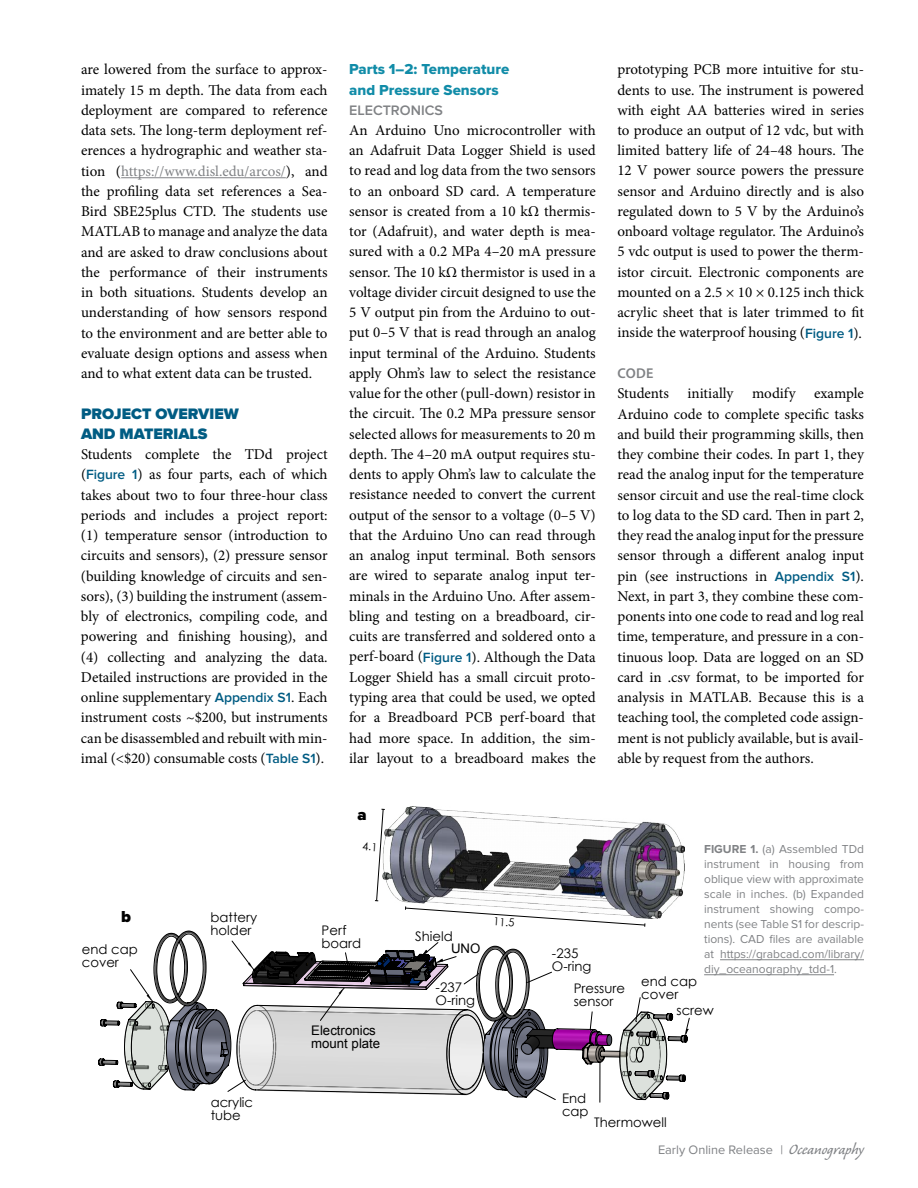
<style>
.page{position:relative;width:918px;height:1188px;background:#fff}
.page>*{position:absolute;margin:0;border:0;box-sizing:border-box;transform-origin:0 0}
.t1{font:900 16.5px "Proxima Nova";color:#000}
.t2{font:900 15.75px/20.2px "Proxima Nova";color:#005c83}
.t3{font:15px/20.2px "Minion Pro";letter-spacing:-.005em;color:#000;text-align:justify}
.t4{font:15px/20.2px "Proxima Nova Extrabld";color:#118ca8}
.t5{font:600 14.25px "Proxima Nova";color:#808285}
.t6{font:600 14.25px "Myriad Pro";color:#808285}
.t7{font:13.2px/13.2px "Century Gothic";color:#000}
.t8{font:13.2px/13.2px "Arial";color:#000}
.t9{font:12.75px "Proxima Nova";color:#808285}
.t10{font:12px/15px "Proxima Nova";color:#808285;text-align:justify}
.t11{font:10.95px "Century Gothic";color:#000}
.s1{color:#808285}
.s2{font-family:"Proxima Nova";font-weight:600;font-size:13.8px;color:#005c83}
.s3{font-weight:700}
.s4{font-family:"Caliban Std";font-size:18.75px}
</style>
<div class="page">
<hr style="left:121px;top:177px;width:165px;height:1px;background:#808285">
<img style="left:385px;top:807px;width:299px;height:84px">
<img style="left:186px;top:891px;width:522px;height:84px">
<svg style="left:98px;top:931px;width:590px;height:169px"></svg>
<svg style="left:405px;top:906px;width:241px;height:21px"></svg>
<hr style="left:720px;top:960px;width:144px;height:1px;background:#808285">
<hr style="left:704px;top:975px;width:130px;height:1px;background:#808285">
<svg style="left:362px;top:808px;width:23px;height:94px"></svg>
<p class="t3" style="left:81px;top:59px;width:248px">are lowered from the surface to approx&shy;imately 15 m depth. The data from each deployment are compared to reference data sets. The long-term deployment ref&shy;erences a hydrographic and weather sta&shy;tion (<span class="s1">https://www.disl.edu/arcos/</span>), and the profiling data set references a Sea-Bird SBE25plus CTD. The students use MATLAB to manage and analyze the data and are asked to draw conclusions about the performance of their instruments in both situations. Students develop an understanding of how sensors respond to the environment and are better able to evaluate design options and assess when and to what extent data can be trusted.</p>
<p class="t2" style="left:81px;top:403px;width:159px">PROJECT OVERVIEW<br>AND MATERIALS</p>
<p class="t3" style="left:81px;top:444px;width:248px">Students complete the TDd project (<span class="s2">Figure 1</span>) as four parts, each of which takes about two to four three-hour class periods and includes a project report: (1) temperature sensor (introduction to circuits and sensors), (2) pressure sensor (building knowledge of circuits and sen&shy;sors), (3) building the instrument (assem&shy;bly of electronics, compiling code, and powering and finishing housing), and (4) collecting and analyzing the data.<br>Detailed instructions are provided in the online supplementary <span class="s2">Appendix S1</span>. Each instrument costs ~$200, but instruments can be disassembled and rebuilt with min&shy;imal (&lt;$20) consumable costs (<span class="s2">Table S1</span>).</p>
<p class="t4" style="left:349px;top:59px;width:162px">Parts 1–2: Temperature and Pressure Sensors</p>
<p class="t5" style="left:349px;top:102px;width:95px">ELECTRONICS</p>
<p class="t3" style="left:349px;top:120px;width:248px">An Arduino Uno microcontroller with an Adafruit Data Logger Shield is used to read and log data from the two sensors to an onboard SD card. A temperature sensor is created from a 10 kΩ thermis&shy;tor (Adafruit), and water depth is mea&shy;sured with a 0.2 MPa 4–20 mA pressure sensor. The 10 kΩ thermistor is used in a voltage divider circuit designed to use the 5 V output pin from the Arduino to out&shy;put 0–5 V that is read through an analog input terminal of the Arduino. Students apply Ohm’s law to select the resistance value for the other (pull-down) resistor in the circuit. The 0.2 MPa pressure sensor selected allows for measurements to 20 m depth. The 4–20 mA output requires stu&shy;dents to apply Ohm’s law to calculate the resistance needed to convert the current output of the sensor to a voltage (0–5 V) that the Arduino Uno can read through an analog input terminal. Both sensors are wired to separate analog input ter&shy;minals in the Arduino Uno. After assem&shy;bling and testing on a breadboard, cir&shy;cuits are transferred and soldered onto a perf-board (<span class="s2">Figure 1</span>). Although the Data Logger Shield has a small circuit proto&shy;typing area that could be used, we opted for a Breadboard PCB perf-board that had more space. In addition, the sim&shy;ilar layout to a breadboard makes the</p>
<p class="t1" style="left:357px;top:802px;width:11px">a</p>
<p class="t3" style="left:617px;top:59px;width:248px">prototyping PCB more intuitive for stu&shy;dents to use. The instrument is powered with eight AA batteries wired in series to produce an output of 12 vdc, but with limited battery life of 24–48 hours. The 12 V power source powers the pressure sensor and Arduino directly and is also regulated down to 5 V by the Arduino’s onboard voltage regulator. The Arduino’s 5 vdc output is used to power the therm&shy;istor circuit. Electronic components are mounted on a 2.5 × 10 × 0.125 inch thick acrylic sheet that is later trimmed to fit inside the waterproof housing (<span class="s2">Figure 1</span>).</p>
<p class="t6" style="left:618px;top:364px;width:37px">CODE</p>
<p class="t3" style="left:617px;top:383px;width:248px">Students initially modify example Arduino code to complete specific tasks and build their programming skills, then they combine their codes. In part 1, they read the analog input for the temperature sensor circuit and use the real-time clock to log data to the SD card. Then in part 2, they read the analog input for the pressure sensor through a different analog input pin (see instructions in <span class="s2">Appendix S1</span>).<br>Next, in part 3, they combine these com&shy;ponents into one code to read and log real time, temperature, and pressure in a con&shy;tinuous loop. Data are logged on an SD card in .csv format, to be imported for analysis in MATLAB. Because this is a teaching tool, the completed code assign&shy;ment is not publicly available, but is avail&shy;able by request from the authors.</p>
<p class="t1" style="left:121px;top:904px;width:11px">b</p>
<p class="t7" style="left:82px;top:942px;width:58px">end cap cover</p>
<p class="t7" style="left:211px;top:910px;width:48px">battery holder</p>
<p class="t7" style="left:211px;top:1096px;width:44px">acrylic tube</p>
<p class="t7" style="left:322px;top:923px;width:41px">Perf board</p>
<p class="t7" style="left:415px;top:929px;width:39px">Shield</p>
<p class="t8" style="left:451px;top:942px;width:31px">UNO</p>
<p class="t7" style="left:436px;top:980px;width:41px">-237<br>O-ring</p>
<p class="t8" style="left:311px;top:1024px;width:71px">Electronics mount plate</p>
<p class="t11" style="left:494px;top:914px;width:23px;rotate:4deg">11.5</p>
<p class="t7" style="left:552px;top:946px;width:41px">-235<br>O-ring</p>
<p class="t7" style="left:574px;top:981px;width:53px">Pressure sensor</p>
<p class="t10" style="left:704px;top:841px;width:161px"><span class="s3">FIGURE 1.</span> (a) Assembled TDd instrument in housing from oblique view with approximate scale in inches. (b) Expanded instrument showing compo&shy;nents (see Table S1 for descrip&shy;tions). CAD files are available at https://grabcad.com/library/ diy_oceanography_tdd-1.</p>
<p class="t7" style="left:641px;top:974px;width:58px">end cap cover</p>
<p class="t7" style="left:677px;top:1003px;width:39px">screw</p>
<p class="t7" style="left:562px;top:1091px;width:28px">End cap</p>
<p class="t7" style="left:594px;top:1116px;width:74px">Thermowell</p>
<p class="t9" style="left:658px;top:1142px;width:207px">Early Online Release | <span class="s4">Oceanography</span></p>
</div>
